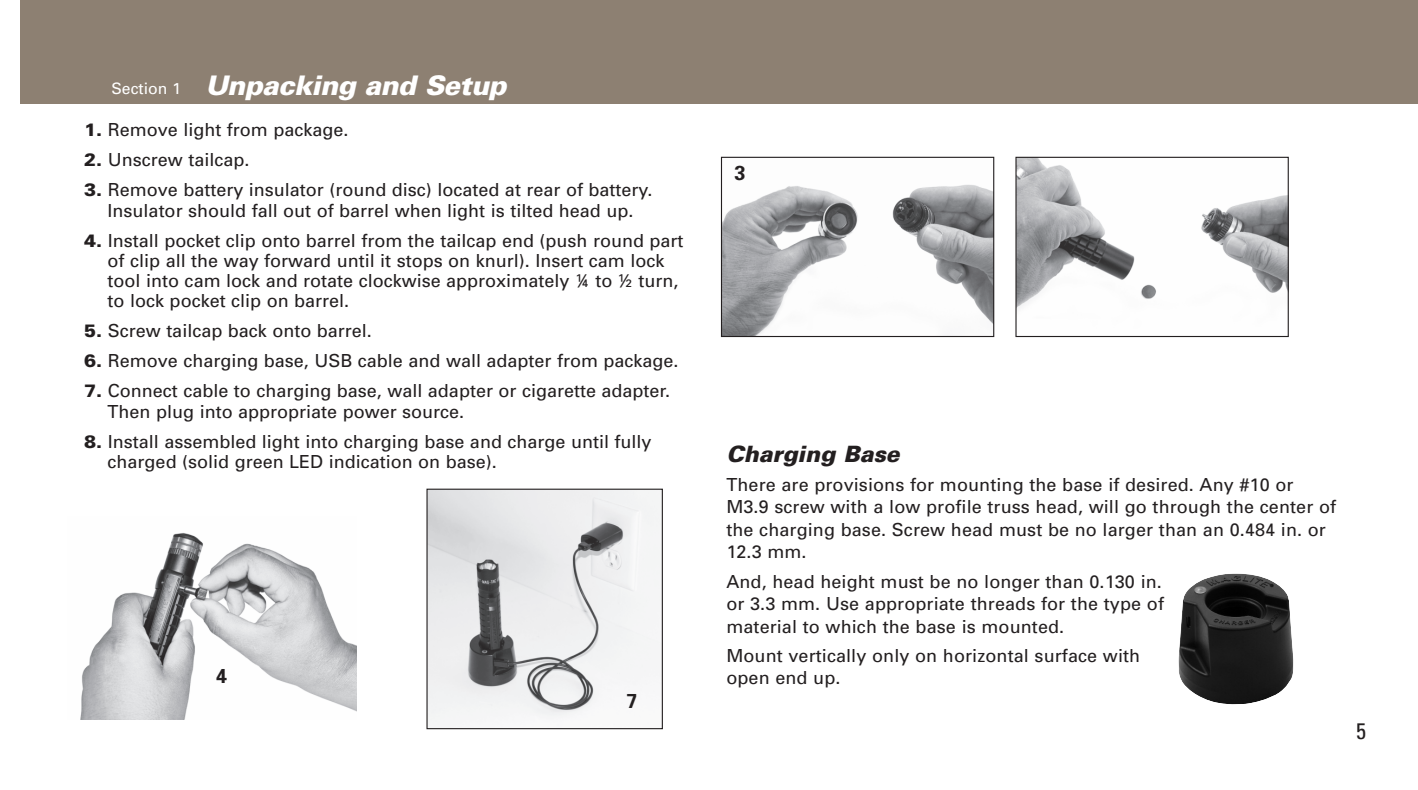
<style>
.page{position:relative;width:1418px;height:790px;background:#fff}
.page>*{position:absolute;margin:0;border:0;box-sizing:border-box;transform-origin:0 0}
.t1{font:italic 900 27px "Univers";letter-spacing:-.02em;color:#fff}
.t2{font:italic 900 22.5px "Univers";color:#231f20}
.t3{font:condensed 22.5px "Univers";color:#231f20}
.t4{font:700 20.25px "Univers";color:#231f20}
.t5{font:18px/20.2px "Univers";color:#231f20}
.s1{font-weight:400;font-style:normal;font-size:15.75px}
.s2{font-weight:900}
</style>
<div class="page">
<div style="left:20px;top:0;width:1398px;height:104px;background:#8d8072"></div>
<img style="left:1178px;top:573px;width:115px;height:131px">
<img style="left:80px;top:533px;width:276px;height:187px">
<img style="left:428px;top:490px;width:233px;height:237px">
<div style="left:426px;top:488px;width:237px;height:241px;border:1px solid #231f20"></div>
<img style="left:723px;top:184px;width:269px;height:151px">
<div style="left:721px;top:157px;width:273px;height:180px;border:1px solid #231f20"></div>
<img style="left:1017px;top:159px;width:269px;height:150px">
<div style="left:1015px;top:157px;width:273px;height:180px;border:1px solid #231f20"></div>
<h1 class="t1" style="left:111px;top:75px;width:396px"><span class="s1">Section 1</span> Unpacking and Setup</h1>
<p class="t5" style="left:84px;top:122px;width:266px"><span class="s2">1.</span> Remove light from package.</p>
<p class="t5" style="left:84px;top:152px;width:167px"><span class="s2">2.</span> Unscrew tailcap.</p>
<p class="t5" style="left:84px;top:181px;width:570px;text-align:center"><span class="s2">3.</span> Remove battery insulator (round disc) located at rear of battery.<br>Insulator should fall out of barrel when light is tilted head up.</p>
<p class="t5" style="left:108px;top:232px;width:577px;text-indent:-23px"><span class="s2">4.</span> Install pocket clip onto barrel from the tailcap end (push round part of clip all the way forward until it stops on knurl). Insert cam lock tool into cam lock and rotate clockwise approximately ¼ to ½ turn, to lock pocket clip on barrel.</p>
<p class="t5" style="left:84px;top:322px;width:289px"><span class="s2">5.</span> Screw tailcap back onto barrel.</p>
<p class="t5" style="left:84px;top:352px;width:596px"><span class="s2">6.</span> Remove charging base, USB cable and wall adapter from package.</p>
<p class="t5" style="left:108px;top:382px;width:564px;text-indent:-23px"><span class="s2">7.</span> Connect cable to charging base, wall adapter or cigarette adapter.<br>Then plug into appropriate power source.</p>
<p class="t5" style="left:108px;top:433px;width:545px;text-indent:-23px"><span class="s2">8.</span> Install assembled light into charging base and charge until fully charged (solid green LED indication on base).</p>
<p class="t2" style="left:726px;top:445px;width:175px">Charging Base</p>
<p class="t5" style="left:726px;top:475px;width:611px;line-height:22.5px">There are provisions for mounting the base if desired. Any #10 or M3.9 screw with a low profile truss head, will go through the center of the charging base. Screw head must be no larger than an 0.484 in. or 12.3 mm.</p>
<p class="t5" style="left:726px;top:571px;width:439px;line-height:22.5px;text-align:justify">And, head height must be no longer than 0.130 in. or 3.3 mm. Use appropriate threads for the type of material to which the base is mounted.</p>
<p class="t5" style="left:726px;top:647px;width:415px">Mount vertically only on horizontal surface with</p>
<p class="t4" style="left:216px;top:668px;width:13px">4</p>
<p class="t5" style="left:726px;top:669px;width:116px">open end up.</p>
<p class="t4" style="left:626px;top:693px;width:13px">7</p>
<p class="t4" style="left:734px;top:165px;width:13px">3</p>
<p class="t3" style="left:1356px;top:723px;width:11px">5</p>
</div>
